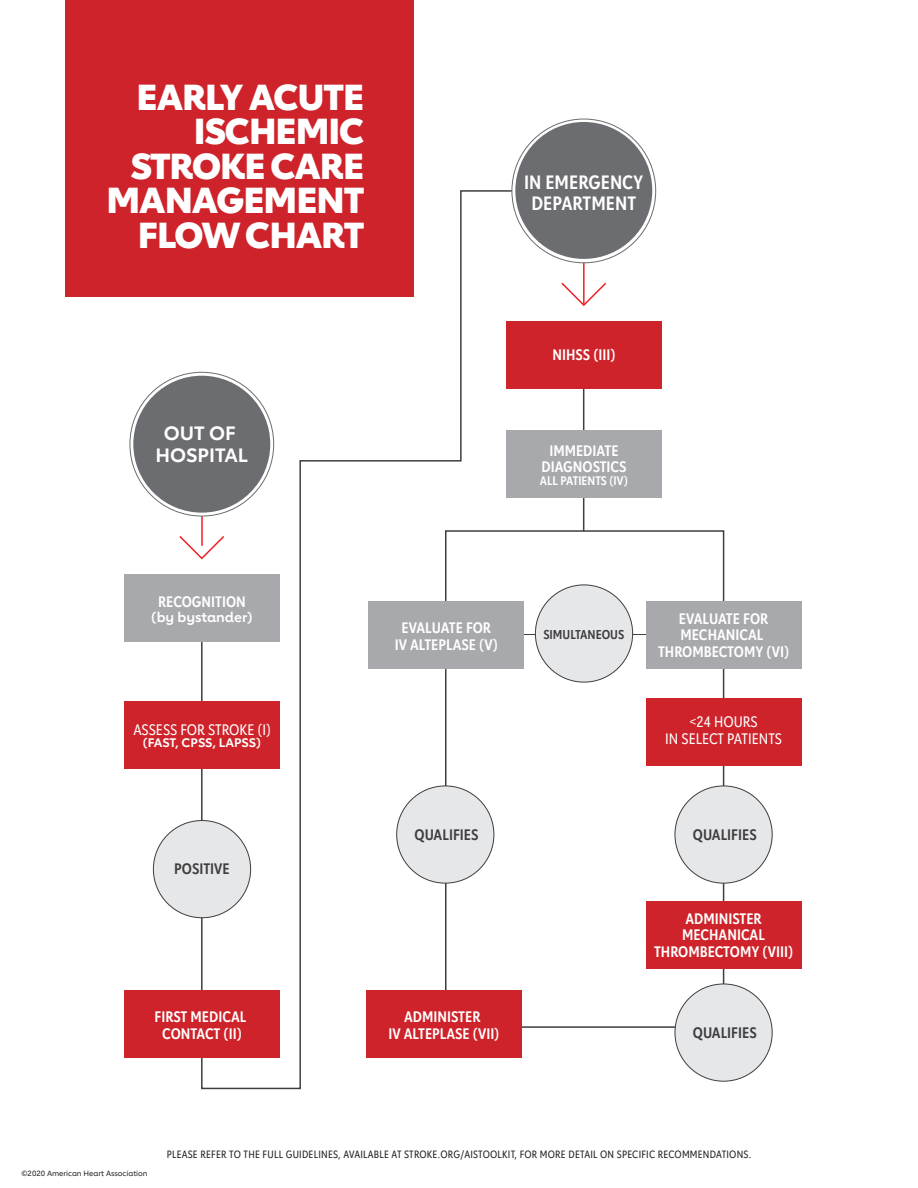
<style>
.page{position:relative;width:918px;height:1188px;background:#fff}
.page>*{position:absolute;margin:0;border:0;box-sizing:border-box;transform-origin:0 0}
.t1{font:800 36px/34.5px "Lub Dub";letter-spacing:-.03em;color:#fff;text-align:right}
.t2{font:700 19.2px/22px "Lub Dub Condensed";color:#fff;text-align:center}
.t3{font:700 19.2px/22px "Lub Dub";color:#fff;text-align:center}
.t4{font:700 15.15px/16.5px "Lub Dub Condensed";color:#fff;text-align:center}
.t5{font:15.15px/16.5px "Lub Dub Condensed";color:#fff;text-align:center}
.t6{font:700 15.15px "Lub Dub Condensed";color:#3e3e3f}
.t7{font:700 13.8px "Lub Dub";color:#fff}
.t8{font:700 12.75px "Lub Dub Condensed";color:#3e3e3f}
.t9{font:700 12.3px "Lub Dub";color:#fff}
.t10{font:700 12.3px "Lub Dub Condensed";color:#fff}
.t11{font:10.5px "Lub Dub Condensed";letter-spacing:.02em;color:#231f20}
.Paragraph_Style_2{font:500 7.5px "Lub Dub";color:#231f20}
</style>
<div class="page">
<hr style="left:583px;top:380px;width:1px;height:151px;background:#3e3e3f">
<div style="left:66px;top:0;width:348px;height:297px;background:#ce232a"></div>
<svg style="left:179px;top:536px;width:21px;height:22px"></svg>
<hr style="left:421px;top:634px;width:321px;height:1px;background:#3e3e3f">
<svg style="left:200px;top:189px;width:313px;height:901px"></svg>
<div style="left:133px;top:376px;width:137px;height:137px;background:#6c6d70;border-radius:50%"></div>
<div style="left:124px;top:702px;width:156px;height:67px;background:#ce232a"></div>
<div style="left:153px;top:821px;width:98px;height:97px;background:#e6e7e9;border-radius:50%"></div>
<div style="left:124px;top:574px;width:156px;height:67px;background:#a8a9ad"></div>
<div style="left:124px;top:991px;width:156px;height:67px;background:#ce232a"></div>
<div style="left:515px;top:122px;width:137px;height:137px;background:#6c6d70;border-radius:50%"></div>
<div style="left:506px;top:321px;width:156px;height:67px;background:#ce232a"></div>
<div style="left:506px;top:431px;width:156px;height:67px;background:#a8a9ad"></div>
<div style="left:369px;top:601px;width:155px;height:67px;background:#a8a9ad"></div>
<div style="left:535px;top:585px;width:98px;height:97px;background:#e6e7e9;border-radius:50%"></div>
<div style="left:646px;top:602px;width:155px;height:67px;background:#a8a9ad"></div>
<div style="left:646px;top:698px;width:155px;height:67px;background:#ce232a"></div>
<div style="left:675px;top:786px;width:97px;height:97px;background:#e6e7e9;border-radius:50%"></div>
<div style="left:646px;top:902px;width:155px;height:67px;background:#ce232a"></div>
<div style="left:397px;top:786px;width:97px;height:97px;background:#e6e7e9;border-radius:50%"></div>
<div style="left:366px;top:990px;width:156px;height:67px;background:#ce232a"></div>
<div style="left:675px;top:984px;width:97px;height:97px;background:#e6e7e9;border-radius:50%"></div>
<hr style="left:583px;top:263px;width:2px;height:42px;background:#ed2026">
<svg style="left:561px;top:281px;width:46px;height:25px"></svg>
<p class="t1" style="left:107px;top:79px;width:259px">EARLY ACUTE<br>ISCHEMIC<br>STROKE CARE<br>MANAGEMENT<br>FLOW CHART</p>
<p class="t3" style="left:155px;top:422px;width:94px">OUT OF<br>HOSPITAL</p>
<p class="t2" style="left:524px;top:170px;width:121px">IN EMERGENCY<br>DEPARTMENT</p>
<p class="t4" style="left:553px;top:346px;width:64px">NIHSS (III)</p>
<p class="t4" style="left:541px;top:442px;width:87px">IMMEDIATE<br>DIAGNOSTICS</p>
<p class="t10" style="left:540px;top:473px;width:90px">ALL PATIENTS (IV)</p>
<p class="t4" style="left:158px;top:594px;width:89px">RECOGNITION</p>
<p class="t7" style="left:151px;top:609px;width:103px">(by bystander)</p>
<p class="t5" style="left:133px;top:721px;width:139px">ASSESS FOR STROKE (I)</p>
<p class="t9" style="left:143px;top:735px;width:120px">(FAST, CPSS, LAPSS)</p>
<p class="t6" style="left:174px;top:860px;width:57px">POSITIVE</p>
<p class="t4" style="left:155px;top:1008px;width:93px">FIRST MEDICAL<br>CONTACT (II)</p>
<p class="t4" style="left:395px;top:619px;width:105px">EVALUATE FOR<br>IV ALTEPLASE (V)</p>
<p class="t8" style="left:543px;top:627px;width:82px">SIMULTANEOUS</p>
<p class="t4" style="left:658px;top:610px;width:133px">EVALUATE FOR<br>MECHANICAL<br>THROMBECTOMY (VI)</p>
<p class="t5" style="left:665px;top:713px;width:118px">&lt;24 HOURS<br>IN SELECT PATIENTS</p>
<p class="t6" style="left:415px;top:826px;width:65px">QUALIFIES</p>
<p class="t4" style="left:388px;top:1008px;width:112px">ADMINISTER<br>IV ALTEPLASE (VII)</p>
<p class="t6" style="left:693px;top:826px;width:65px">QUALIFIES</p>
<p class="t4" style="left:654px;top:910px;width:141px">ADMINISTER<br>MECHANICAL<br>THROMBECTOMY (VIII)</p>
<p class="t6" style="left:693px;top:1024px;width:65px">QUALIFIES</p>
<p class="Paragraph_Style_2" style="left:22px;top:1169px;width:128px">©2020 American Heart Association</p>
<p class="t11" style="left:167px;top:1148px;width:586px">PLEASE REFER TO THE FULL GUIDELINES, AVAILABLE AT STROKE.ORG/AISTOOLKIT, FOR MORE DETAIL ON SPECIFIC RECOMMENDATIONS.</p>
</div>
